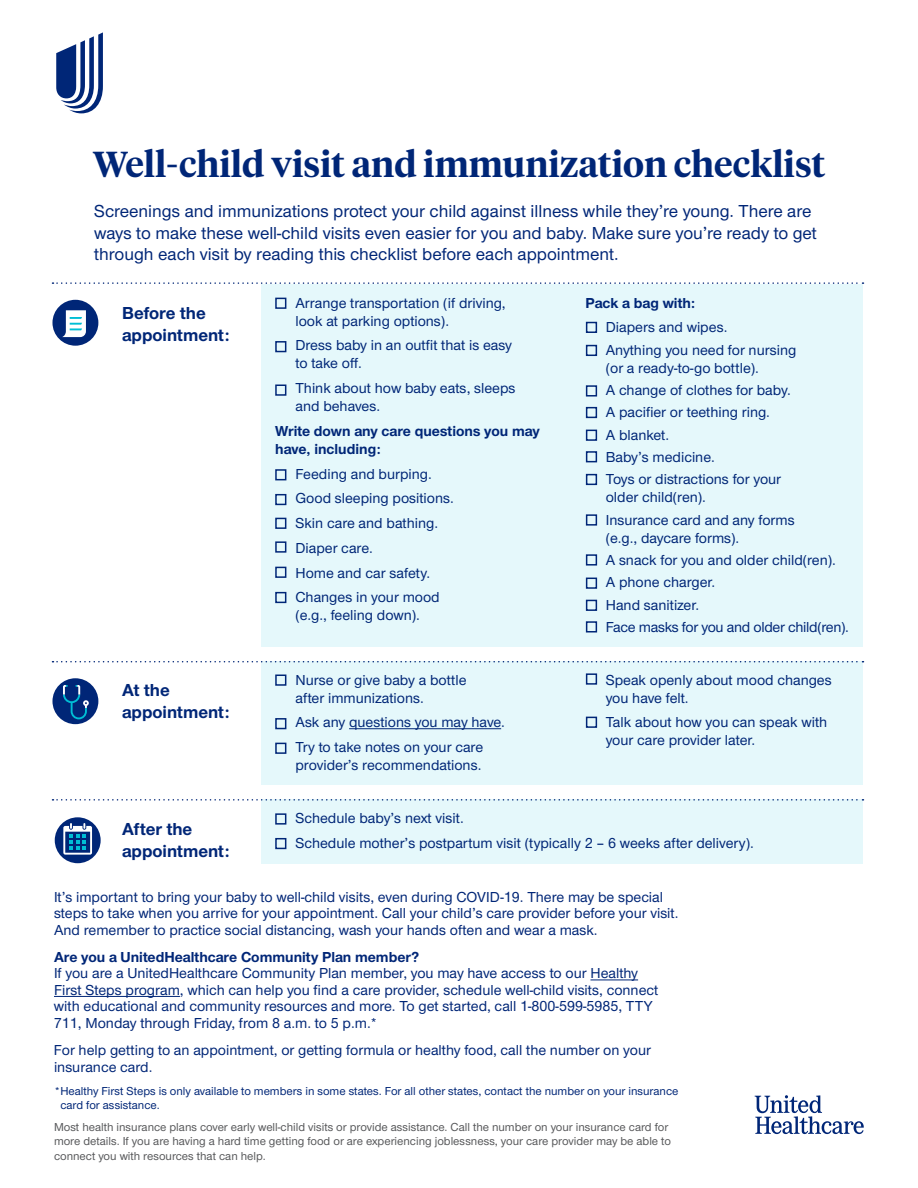
<style>
.page{position:relative;width:918px;height:1188px;background:#fff}
.page>*{position:absolute;margin:0;border:0;box-sizing:border-box;transform-origin:0 0}
.t1{font:600 36px "UHC Serif Headline";color:#002677}
.t2{font:500 18px/21.6px "UHC Sans";color:#002677}
.t3{font:700 18px/21.6px "UHC Sans";color:#002677}
.t4{font:500 15px/22.4px "UHC Sans";color:#002677}
.t5{font:700 15px/18px "UHC Sans";color:#002677}
.t6{font:500 12px/14.4px "UHC Sans";color:#57585a}
.t7{font:500 12px/13.5px "UHC Sans";color:#002677}
</style>
<div class="page">
<div style="left:262px;top:661px;width:601px;height:123px;background:#e5f8fb"></div>
<div style="left:262px;top:284px;width:601px;height:363px;background:#e5f8fb"></div>
<svg style="left:52px;top:282px;width:811px;height:2px"></svg>
<div style="left:262px;top:799px;width:601px;height:64px;background:#e5f8fb"></div>
<svg style="left:52px;top:799px;width:811px;height:2px"></svg>
<svg style="left:52px;top:661px;width:811px;height:1px"></svg>
<svg style="left:275px;top:673px;width:323px;height:81px"></svg>
<hr style="left:590px;top:980px;width:48px;height:1px;background:#002677">
<hr style="left:54px;top:996px;width:126px;height:1px;background:#002677">
<svg style="left:56px;top:32px;width:47px;height:81px"></svg>
<div style="left:52px;top:300px;width:46px;height:46px;background:#002677;border-radius:50%"></div>
<svg style="left:62px;top:310px;width:24px;height:27px"></svg>
<div style="left:275px;top:298px;width:11px;height:11px;border:2px solid #002677"></div>
<div style="left:275px;top:341px;width:11px;height:11px;border:2px solid #002677"></div>
<div style="left:275px;top:385px;width:11px;height:11px;border:2px solid #002677"></div>
<div style="left:275px;top:469px;width:11px;height:11px;border:2px solid #002677"></div>
<div style="left:275px;top:494px;width:11px;height:11px;border:2px solid #002677"></div>
<div style="left:275px;top:518px;width:11px;height:11px;border:2px solid #002677"></div>
<div style="left:275px;top:541px;width:11px;height:12px;border:2px solid #002677"></div>
<div style="left:275px;top:567px;width:11px;height:11px;border:2px solid #002677"></div>
<div style="left:275px;top:592px;width:11px;height:11px;border:2px solid #002677"></div>
<div style="left:586px;top:322px;width:11px;height:11px;border:2px solid #002677"></div>
<div style="left:586px;top:345px;width:11px;height:11px;border:2px solid #002677"></div>
<div style="left:586px;top:385px;width:11px;height:12px;border:2px solid #002677"></div>
<div style="left:586px;top:407px;width:11px;height:11px;border:2px solid #002677"></div>
<div style="left:586px;top:430px;width:11px;height:11px;border:2px solid #002677"></div>
<div style="left:586px;top:451px;width:11px;height:11px;border:2px solid #002677"></div>
<div style="left:586px;top:474px;width:11px;height:11px;border:2px solid #002677"></div>
<div style="left:586px;top:514px;width:11px;height:12px;border:2px solid #002677"></div>
<div style="left:586px;top:554px;width:11px;height:12px;border:2px solid #002677"></div>
<div style="left:586px;top:578px;width:11px;height:11px;border:2px solid #002677"></div>
<div style="left:586px;top:600px;width:11px;height:11px;border:2px solid #002677"></div>
<div style="left:586px;top:621px;width:11px;height:12px;border:2px solid #002677"></div>
<div style="left:52px;top:678px;width:46px;height:46px;background:#002677;border-radius:50%"></div>
<svg style="left:63px;top:685px;width:26px;height:34px"></svg>
<div style="left:55px;top:817px;width:46px;height:46px;background:#002677;border-radius:50%"></div>
<svg style="left:63px;top:823px;width:29px;height:32px"></svg>
<div style="left:275px;top:813px;width:11px;height:12px;border:2px solid #002677"></div>
<div style="left:275px;top:838px;width:11px;height:11px;border:2px solid #002677"></div>
<svg style="left:755px;top:1095px;width:109px;height:39px"></svg>
<h1 class="t1" style="left:93px;top:139px;width:734px">Well-child visit and immunization checklist</h1>
<p class="t2" style="left:94px;top:200px;width:724px">Screenings and immunizations protect your child against illness while they’re young. There are ways to make these well-child visits even easier for you and baby. Make sure you’re ready to get through each visit by reading this checklist before each appointment.</p>
<p class="t3" style="left:122px;top:302px;width:109px">Before the appointment:</p>
<p class="t4" style="left:295px;top:293px;width:212px;line-height:18px">Arrange transportation (if driving, look at parking options).</p>
<p class="t4" style="left:295px;top:336px;width:218px;line-height:18px">Dress baby in an outfit that is easy to take off.</p>
<p class="t4" style="left:295px;top:379px;width:221px;line-height:18px">Think about how baby eats, sleeps and behaves.</p>
<p class="t5" style="left:275px;top:421px;width:266px">Write down any care questions you may have, including:</p>
<p class="t4" style="left:295px;top:461px;width:160px;line-height:24.8px">Feeding and burping.<br>Good sleeping positions.<br>Skin care and bathing.<br>Diaper care.<br>Home and car safety.<br>Changes in your mood</p>
<p class="t4" style="left:295px;top:604px;width:126px">(e.g., feeling down).</p>
<p class="t3" style="left:122px;top:679px;width:109px">At the appointment:</p>
<p class="t4" style="left:295px;top:670px;width:173px;line-height:18px">Nurse or give baby a bottle after immunizations.</p>
<p class="t4" style="left:295px;top:710px;width:211px">Ask any questions you may have.</p>
<p class="t4" style="left:295px;top:737px;width:189px;line-height:18px">Try to take notes on your care provider’s recommendations.</p>
<p class="t5" style="left:586px;top:293px;width:111px">Pack a bag with:</p>
<p class="t4" style="left:606px;top:316px;width:192px">Diapers and wipes.<br>Anything you need for nursing</p>
<p class="t4" style="left:606px;top:356px;width:187px">(or a ready-to-go bottle).<br>A change of clothes for baby.<br>A pacifier or teething ring.<br>A blanket.<br>Baby’s medicine.<br>Toys or distractions for your</p>
<p class="t4" style="left:606px;top:486px;width:190px">older child(ren).<br>Insurance card and any forms</p>
<p class="t4" style="left:606px;top:526px;width:245px">(e.g., daycare forms).<br>A snack for you and older child(ren).<br>A phone charger.<br>Hand sanitizer.<br>Face masks for you and older child(ren).</p>
<p class="t4" style="left:606px;top:670px;width:228px;line-height:18px">Speak openly about mood changes you have felt.</p>
<p class="t4" style="left:606px;top:713px;width:223px;line-height:18px">Talk about how you can speak with your care provider later.</p>
<p class="t4" style="left:295px;top:807px;width:170px">Schedule baby’s next visit.</p>
<p class="t3" style="left:122px;top:818px;width:109px">After the appointment:</p>
<p class="t4" style="left:54px;top:888px;width:626px;line-height:16.5px">It’s important to bring your baby to well-child visits, even during COVID-19. There may be special steps to take when you arrive for your appointment. Call your child’s care provider before your visit.<br>And remember to practice social distancing, wash your hands often and wear a mask.</p>
<p class="t5" style="left:54px;top:947px;width:367px">Are you a UnitedHealthcare Community Plan member?</p>
<p class="t4" style="left:54px;top:965px;width:606px;line-height:16.5px">If you are a UnitedHealthcare Community Plan member, you may have access to our Healthy First Steps program, which can help you find a care provider, schedule well-child visits, connect with educational and community resources and more. To get started, call 1-800-599-5985, TTY 711, Monday through Friday, from 8 a.m. to 5 p.m.*</p>
<p class="t4" style="left:54px;top:1041px;width:598px;line-height:16.5px">For help getting to an appointment, or getting formula or healthy food, call the number on your insurance card.</p>
<p class="t7" style="left:60px;top:1084px;width:620px;text-indent:-6px">*Healthy First Steps is only available to members in some states. For all other states, contact the number on your insurance card for assistance.</p>
<p class="t6" style="left:54px;top:1119px;width:618px">Most health insurance plans cover early well-child visits or provide assistance. Call the number on your insurance card for more details. If you are having a hard time getting food or are experiencing joblessness, your care provider may be able to connect you with resources that can help.</p>
<p class="t4" style="left:295px;top:831px;width:460px">Schedule mother’s postpartum visit (typically 2 – 6 weeks after delivery).</p>
</div>
